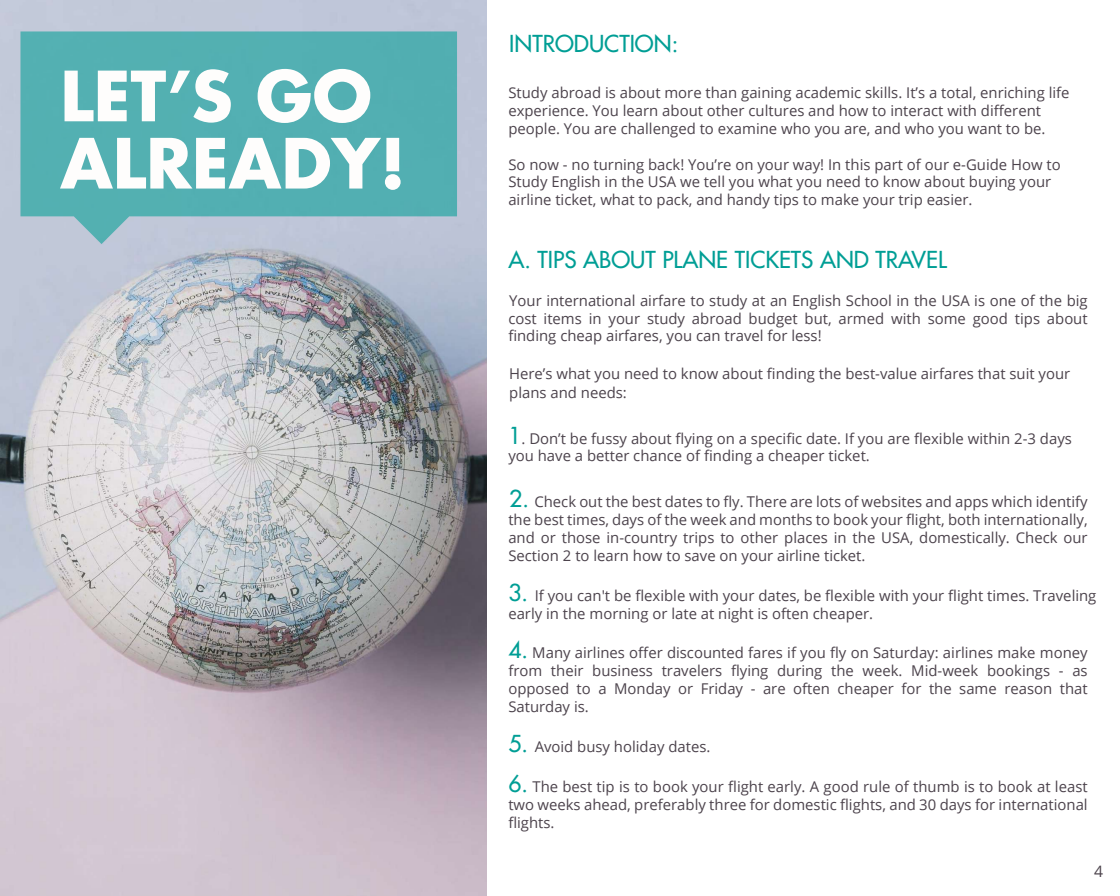
<style>
.page{position:relative;width:1120px;height:896px;background:#fff}
.page>*{position:absolute;margin:0;border:0;box-sizing:border-box;transform-origin:0 0}
.t1{font:700 67.29px/67.3px "Futura";color:#fefdfc}
.t2{font:22.75px "Futura";color:#009e95}
.t3{font:15.75px "Open Sans";color:#4c434c}
.t4{font:14.88px/17.8px "Open Sans";color:#4c434c}
.s1{font-family:"Futura";font-size:22.75px;color:#009e95}
</style>
<div class="page">
<img style="left:0;top:0;width:486px;height:896px">
<svg style="left:20px;top:31px;width:437px;height:213px;fill:#53b0b2"></svg>
<h1 class="t1" style="left:60px;top:62px;width:347px">LET’S GO<br>ALREADY!</h1>
<h2 class="t2" style="left:509px;top:29px;width:171px">INTRODUCTION:</h2>
<p class="t4" style="left:508px;top:83px;width:563px">Study abroad is about more than gaining academic skills. It’s a total, enriching life experience. You learn about other cultures and how to interact with different people. You are challenged to examine who you are, and who you want to be.</p>
<p class="t4" style="left:508px;top:155px;width:554px">So now - no turning back! You’re on your way! In this part of our e-Guide How to<br>Study English in the USA we tell you what you need to know about buying your airline ticket, what to pack, and handy tips to make your trip easier.</p>
<h2 class="t2" style="left:508px;top:245px;width:440px">A. TIPS ABOUT PLANE TICKETS AND TRAVEL</h2>
<p class="t4" style="left:508px;top:291px;width:581px;text-align:justify">Your international airfare to study at an English School in the USA is one of the big cost items in your study abroad budget but, armed with some good tips about finding cheap airfares, you can travel for less!</p>
<p class="t4" style="left:509px;top:364px;width:563px;line-height:18.7px">Here’s what you need to know about finding the best-value airfares that suit your plans and needs:</p>
<p class="t4" style="left:508px;top:429px;width:565px"><span class="s1">1</span>. Don’t be fussy about flying on a specific date. If you are flexible within 2-3 days you have a better chance of finding a cheaper ticket.</p>
<p class="t4" style="left:508px;top:493px;width:581px;text-align:justify"><span class="s1">2.</span> Check out the best dates to fly. There are lots of websites and apps which identify the best times, days of the week and months to book your flight, both internationally, and or those in-country trips to other places in the USA, domestically. Check our Section 2 to learn how to save on your airline ticket.</p>
<p class="t4" style="left:508px;top:586px;width:590px"><span class="s1">3.</span> If you can't be flexible with your dates, be flexible with your flight times. Traveling early in the morning or late at night is often cheaper.</p>
<p class="t4" style="left:508px;top:644px;width:581px;text-align:justify"><span class="s1">4.</span> Many airlines offer discounted fares if you fly on Saturday: airlines make money from their business travelers flying during the week. Mid-week bookings - as opposed to a Monday or Friday - are often cheaper for the same reason that Saturday is.</p>
<p class="t4" style="left:508px;top:737px;width:204px"><span class="s1">5.</span> Avoid busy holiday dates.</p>
<p class="t4" style="left:508px;top:777px;width:581px;text-align:justify"><span class="s1">6.</span> The best tip is to book your flight early. A good rule of thumb is to book at least two weeks ahead, preferably three for domestic flights, and 30 days for international flights.</p>
<p class="t3" style="left:1094px;top:861px;width:11px">4</p>
</div>
